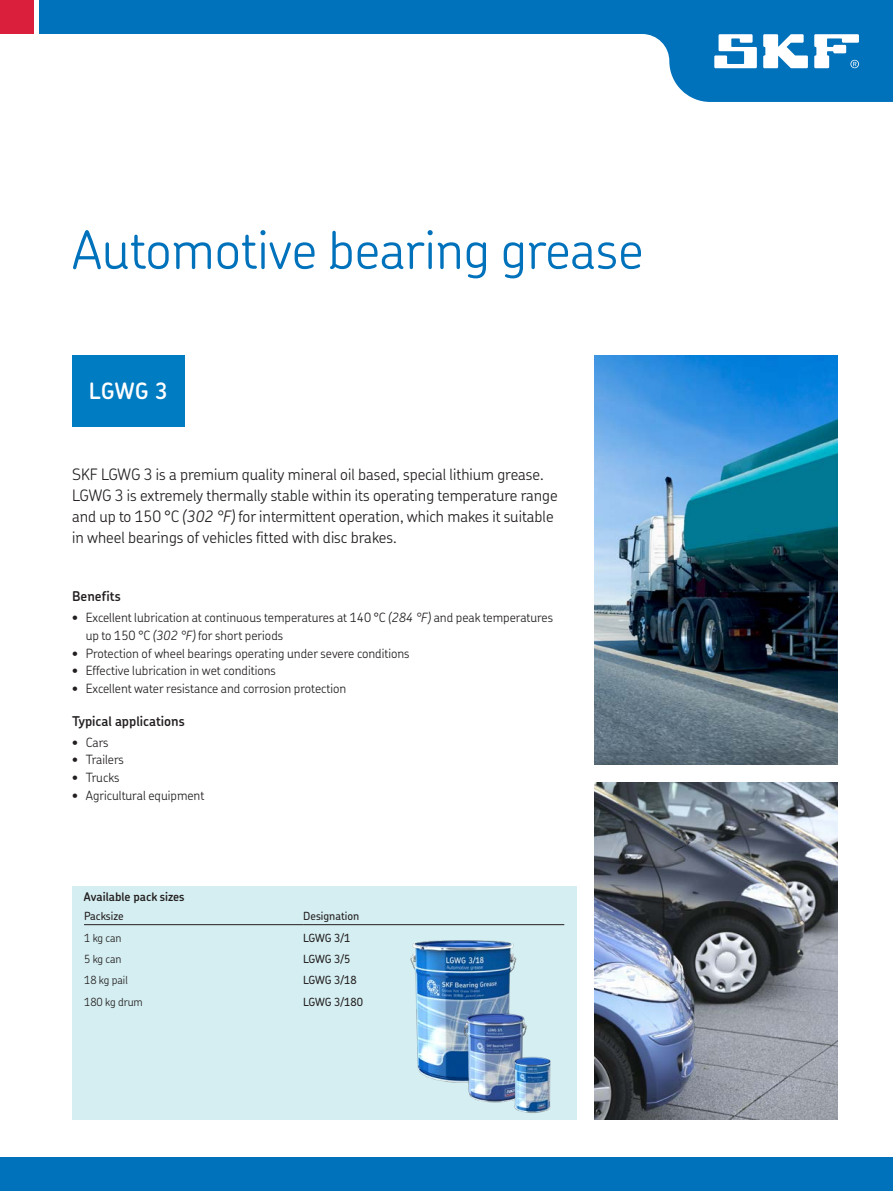
<style>
.page{position:relative;width:893px;height:1191px;background:#fff}
.page>*{position:absolute;margin:0;border:0;box-sizing:border-box;transform-origin:0 0}
.t1{font:300 52.5px "SKF Chevin OT";color:#0072bc}
.t2{font:600 22.5px "SKF Chevin OT";color:#fff}
.t3{font:300 15.75px/21px "SKF Chevin OT";color:#231f20}
.t4{font:600 13.5px "SKF Chevin OT";color:#231f20}
.t5{font:300 12.75px/17.7px "SKF Chevin OT";color:#231f20}
.t6{font:600 12px "SKF Chevin OT";color:#231f20}
.t7{font:500 11.25px "SKF Chevin OT";color:#231f20}
.t8{font:300 11.25px "SKF Chevin OT";letter-spacing:-.01em;color:#231f20}
.s1{font-style:italic}
</style>
<div class="page">
<div style="left:0;top:1157px;width:892px;height:34px;background:#0072bc"></div>
<svg style="left:39px;top:0;width:853px;height:102px"></svg>
<svg style="left:714px;top:34px;width:42px;height:34px"></svg>
<svg style="left:763px;top:34px;width:44px;height:34px"></svg>
<svg style="left:814px;top:34px;width:44px;height:34px"></svg>
<div style="left:0;top:0;width:34px;height:34px;background:#da1f3d"></div>
<div style="left:72px;top:886px;width:504px;height:234px;background:#d5eef1"></div>
<img style="left:594px;top:782px;width:243px;height:338px">
<div style="left:72px;top:355px;width:113px;height:72px;background:#007cc2"></div>
<img style="left:594px;top:356px;width:243px;height:408px">
<img style="left:389px;top:925px;width:147px;height:158px">
<img style="left:450px;top:999px;width:86px;height:104px">
<img style="left:507px;top:1042px;width:89px;height:78px">
<hr style="left:84px;top:924px;width:219px;height:1px;background:#231f20">
<hr style="left:303px;top:924px;width:261px;height:1px;background:#231f20">
<h1 class="t1" style="left:72px;top:202px;width:573px">Automotive bearing grease</h1>
<h2 class="t2" style="left:89px;top:370px;width:80px">LGWG 3</h2>
<p class="t3" style="left:72px;top:462px;width:487px">SKF LGWG 3 is a premium quality mineral oil based, special lithium grease.<br>LGWG 3 is extremely thermally stable within its operating temperature range and up to 150 °C <span class="s1">(302 °F)</span> for intermittent operation, which makes it suitable in wheel bearings of vehicles fitted with disc brakes.</p>
<p class="t4" style="left:72px;top:584px;width:50px">Benefits</p>
<p class="t5" style="left:86px;top:607px;width:469px;text-indent:-14px">• Excellent lubrication at continuous temperatures at 140 °C <span class="s1">(284 °F)</span> and peak temperatures up to 150 °C <span class="s1">(302 °F)</span> for short periods</p>
<p class="t5" style="left:72px;top:642px;width:339px">• Protection of wheel bearings operating under severe conditions</p>
<p class="t5" style="left:72px;top:660px;width:205px">• Effective lubrication in wet conditions</p>
<p class="t5" style="left:72px;top:678px;width:276px">• Excellent water resistance and corrosion protection</p>
<p class="t4" style="left:72px;top:708px;width:114px">Typical applications</p>
<p class="t5" style="left:72px;top:731px;width:38px">• Cars</p>
<p class="t5" style="left:72px;top:749px;width:53px">• Trailers</p>
<p class="t5" style="left:72px;top:767px;width:49px">• Trucks</p>
<p class="t5" style="left:72px;top:785px;width:134px">• Agricultural equipment</p>
<p class="t6" style="left:84px;top:885px;width:102px">Available pack sizes</p>
<p class="t7" style="left:84px;top:905px;width:41px">Packsize</p>
<p class="t7" style="left:303px;top:905px;width:58px">Designation</p>
<p class="t8" style="left:84px;top:927px;width:39px">1 kg can</p>
<p class="t7" style="left:303px;top:927px;width:49px">LGWG 3/1</p>
<p class="t8" style="left:84px;top:948px;width:39px">5 kg can</p>
<p class="t7" style="left:303px;top:948px;width:49px">LGWG 3/5</p>
<p class="t8" style="left:84px;top:970px;width:45px">18 kg pail</p>
<p class="t7" style="left:303px;top:970px;width:55px">LGWG 3/18</p>
<p class="t8" style="left:84px;top:991px;width:60px">180 kg drum</p>
<p class="t7" style="left:303px;top:991px;width:61px">LGWG 3/180</p>
</div>
